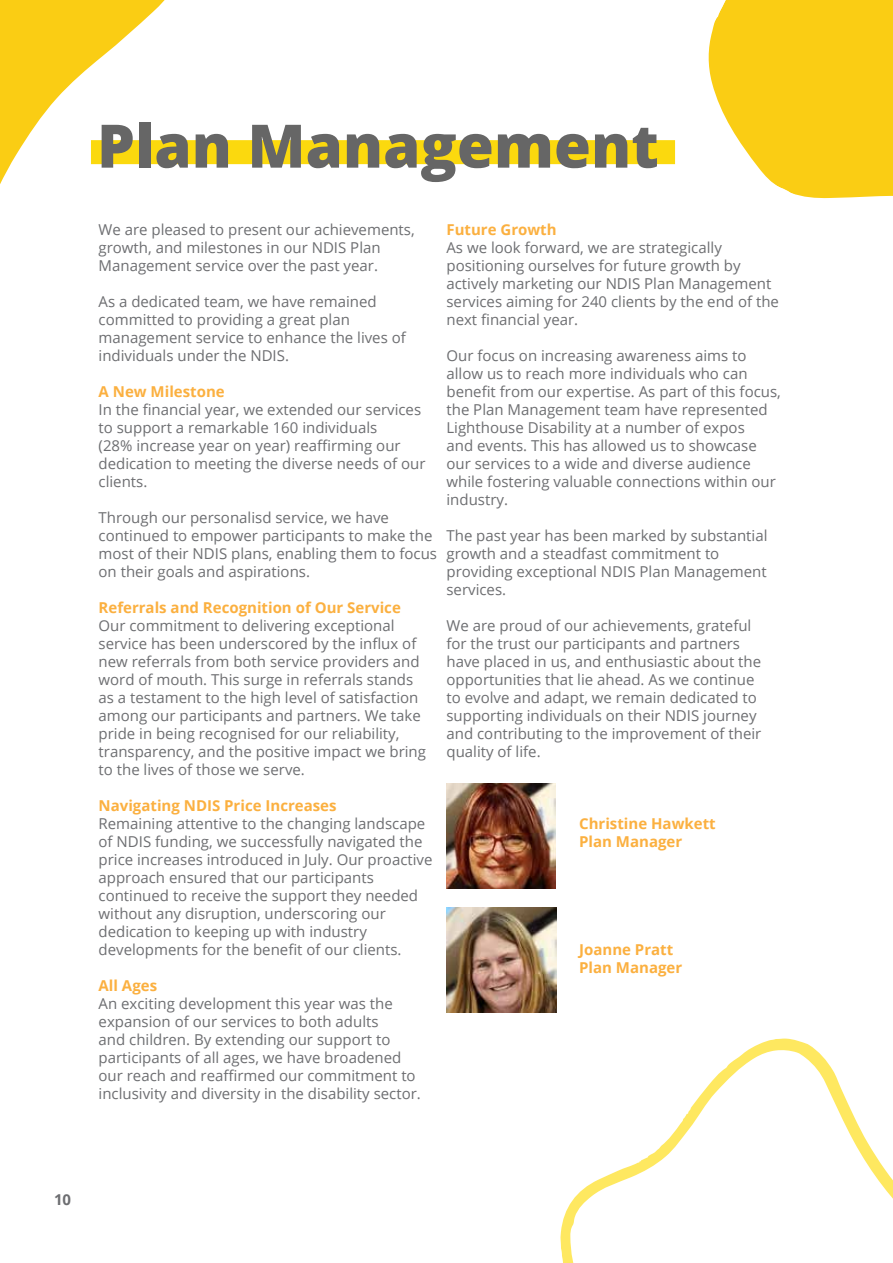
<style>
.page{position:relative;width:893px;height:1263px;background:#fff}
.page>*{position:absolute;margin:0;border:0;box-sizing:border-box;transform-origin:0 0}
.t1{font:800 60px "Open Sans";color:#666}
.t2{font:15px/18px "Open Sans";color:#6d6e71}
.t3{font:700 15px/18px "Open Sans";color:#fbb040}
.t4{font:700 15px "Open Sans";color:#6d6e71}
</style>
<div class="page">
<div style="left:91px;top:140px;width:584px;height:24px;background:#fbd90e"></div>
<svg style="left:708px;top:0;width:185px;height:199px;background:#fad332"></svg>
<svg style="left:0;top:0;width:210px;height:184px"></svg>
<svg style="left:560px;top:1038px;width:333px;height:225px"></svg>
<img style="left:446px;top:783px;width:110px;height:105px">
<img style="left:446px;top:907px;width:110px;height:105px">
<h1 class="t1" style="left:97px;top:100px;width:563px">Plan Management</h1>
<p class="t2" style="left:99px;top:221px;width:318px">We are pleased to present our achievements, growth, and milestones in our NDIS Plan<br>Management service over the past year.</p>
<p class="t2" style="left:99px;top:293px;width:309px">As a dedicated team, we have remained committed to providing a great plan management service to enhance the lives of individuals under the NDIS.</p>
<p class="t3" style="left:99px;top:383px;width:128px">A New Milestone</p>
<p class="t2" style="left:99px;top:401px;width:328px">In the financial year, we extended our services to support a remarkable 160 individuals<br>(28% increase year on year) reaffirming our dedication to meeting the diverse needs of our clients.</p>
<p class="t2" style="left:99px;top:509px;width:340px">Through our personalisd service, we have continued to empower participants to make the most of their NDIS plans, enabling them to focus on their goals and aspirations.</p>
<p class="t3" style="left:99px;top:599px;width:304px">Referrals and Recognition of Our Service</p>
<p class="t2" style="left:99px;top:617px;width:329px">Our commitment to delivering exceptional service has been underscored by the influx of new referrals from both service providers and word of mouth. This surge in referrals stands as a testament to the high level of satisfaction among our participants and partners. We take pride in being recognised for our reliability, transparency, and the positive impact we bring to the lives of those we serve.</p>
<p class="t3" style="left:99px;top:797px;width:239px">Navigating NDIS Price Increases</p>
<p class="t2" style="left:99px;top:815px;width:335px">Remaining attentive to the changing landscape of NDIS funding, we successfully navigated the price increases introduced in July. Our proactive approach ensured that our participants continued to receive the support they needed without any disruption, underscoring our dedication to keeping up with industry developments for the benefit of our clients.</p>
<p class="t3" style="left:99px;top:977px;width:60px">All Ages</p>
<p class="t2" style="left:99px;top:995px;width:324px">An exciting development this year was the expansion of our services to both adults<br>and children. By extending our support to participants of all ages, we have broadened our reach and reaffirmed our commitment to inclusivity and diversity in the disability sector.</p>
<p class="t3" style="left:446px;top:221px;width:112px">Future Growth</p>
<p class="t2" style="left:446px;top:239px;width:334px">As we look forward, we are strategically positioning ourselves for future growth by actively marketing our NDIS Plan Management services aiming for 240 clients by the end of the next financial year.</p>
<p class="t2" style="left:446px;top:347px;width:336px">Our focus on increasing awareness aims to allow us to reach more individuals who can benefit from our expertise. As part of this focus, the Plan Management team have represented Lighthouse Disability at a number of expos<br>and events. This has allowed us to showcase our services to a wide and diverse audience while fostering valuable connections within our industry.</p>
<p class="t2" style="left:446px;top:527px;width:323px">The past year has been marked by substantial growth and a steadfast commitment to providing exceptional NDIS Plan Management services.</p>
<p class="t2" style="left:446px;top:617px;width:316px">We are proud of our achievements, grateful for the trust our participants and partners have placed in us, and enthusiastic about the opportunities that lie ahead. As we continue to evolve and adapt, we remain dedicated to supporting individuals on their NDIS journey and contributing to the improvement of their quality of life.</p>
<p class="t3" style="left:579px;top:815px;width:138px">Christine Hawkett<br>Plan Manager</p>
<p class="t3" style="left:579px;top:941px;width:105px">Joanne Pratt<br>Plan Manager</p>
<p class="t4" style="left:54px;top:1189px;width:19px">10</p>
</div>
